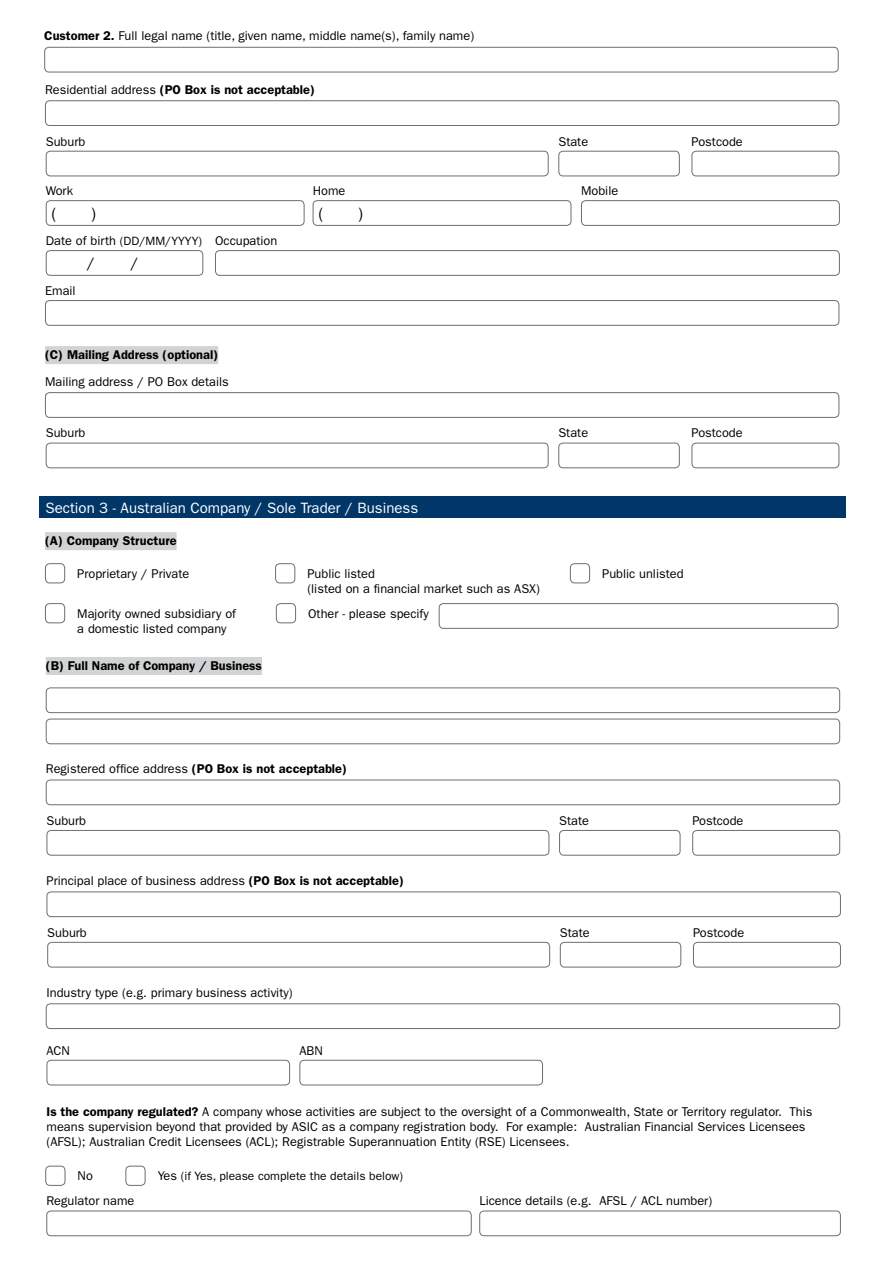
<style>
.page{position:relative;width:893px;height:1263px;background:#fff}
.page>*{position:absolute;margin:0;border:0;box-sizing:border-box;transform-origin:0 0}
.t1{font:16.5px "ITC Franklin Gothic Std";color:#000}
.t2{font:15px "ITC Franklin Gothic Std";color:#fff}
.t3{font:15px "ITC Franklin Gothic Std";color:#000}
.t4{font:12.75px/15px "ITC Franklin Gothic Std";color:#000}
.t5{font:600 12.75px "ITC Franklin Gothic Std";color:#000}
.t6{font:12px "ITC Franklin Gothic Std";color:#000}
.s1{font-weight:600}
.s2{font-weight:400}
.s3{font-size:12.75px}
</style>
<div class="page">
<div style="left:40px;top:497px;width:806px;height:21px;background:#003768"></div>
<div style="left:44px;top:47px;width:794px;height:25px;border:1px solid #6d6e71;border-radius:4px"></div>
<div style="left:45px;top:100px;width:794px;height:26px;border:1px solid #6d6e71;border-radius:4px"></div>
<div style="left:46px;top:151px;width:503px;height:25px;border:1px solid #6d6e71;border-radius:4px"></div>
<div style="left:558px;top:151px;width:122px;height:25px;border:1px solid #6d6e71;border-radius:4px"></div>
<div style="left:692px;top:151px;width:147px;height:25px;border:1px solid #6d6e71;border-radius:4px"></div>
<div style="left:46px;top:200px;width:258px;height:26px;border:1px solid #6d6e71;border-radius:4px"></div>
<div style="left:313px;top:200px;width:258px;height:26px;border:1px solid #6d6e71;border-radius:4px"></div>
<div style="left:581px;top:200px;width:259px;height:26px;border:1px solid #6d6e71;border-radius:4px"></div>
<div style="left:46px;top:250px;width:157px;height:26px;border:1px solid #6d6e71;border-radius:4px"></div>
<div style="left:215px;top:250px;width:625px;height:26px;border:1px solid #6d6e71;border-radius:4px"></div>
<div style="left:45px;top:300px;width:794px;height:26px;border:1px solid #6d6e71;border-radius:4px"></div>
<div style="left:45px;top:346px;width:173px;height:18px;background:#d1d3d4"></div>
<div style="left:45px;top:392px;width:794px;height:26px;border:1px solid #6d6e71;border-radius:4px"></div>
<div style="left:46px;top:443px;width:502px;height:25px;border:1px solid #6d6e71;border-radius:4px"></div>
<div style="left:558px;top:443px;width:122px;height:25px;border:1px solid #6d6e71;border-radius:4px"></div>
<div style="left:692px;top:443px;width:147px;height:25px;border:1px solid #6d6e71;border-radius:4px"></div>
<div style="left:45px;top:532px;width:132px;height:18px;background:#d1d3d4"></div>
<div style="left:45px;top:563px;width:20px;height:20px;border:1px solid #6d6e71;border-radius:4px"></div>
<div style="left:275px;top:563px;width:20px;height:20px;border:1px solid #6d6e71;border-radius:4px"></div>
<div style="left:570px;top:563px;width:20px;height:20px;border:1px solid #6d6e71;border-radius:4px"></div>
<div style="left:45px;top:603px;width:20px;height:20px;border:1px solid #6d6e71;border-radius:4px"></div>
<div style="left:276px;top:603px;width:20px;height:20px;border:1px solid #6d6e71;border-radius:4px"></div>
<div style="left:439px;top:603px;width:399px;height:26px;border:1px solid #6d6e71;border-radius:4px"></div>
<div style="left:46px;top:657px;width:216px;height:18px;background:#d1d3d4"></div>
<div style="left:46px;top:780px;width:794px;height:25px;border:1px solid #6d6e71;border-radius:4px"></div>
<div style="left:47px;top:830px;width:502px;height:25px;border:1px solid #6d6e71;border-radius:4px"></div>
<div style="left:559px;top:830px;width:121px;height:25px;border:1px solid #6d6e71;border-radius:4px"></div>
<div style="left:692px;top:830px;width:148px;height:25px;border:1px solid #6d6e71;border-radius:4px"></div>
<div style="left:47px;top:891px;width:794px;height:26px;border:1px solid #6d6e71;border-radius:4px"></div>
<div style="left:47px;top:942px;width:503px;height:25px;border:1px solid #6d6e71;border-radius:4px"></div>
<div style="left:560px;top:942px;width:121px;height:25px;border:1px solid #6d6e71;border-radius:4px"></div>
<div style="left:693px;top:942px;width:148px;height:25px;border:1px solid #6d6e71;border-radius:4px"></div>
<div style="left:46px;top:1003px;width:794px;height:26px;border:1px solid #6d6e71;border-radius:4px"></div>
<div style="left:47px;top:1060px;width:243px;height:25px;border:1px solid #6d6e71;border-radius:4px"></div>
<div style="left:299px;top:1060px;width:244px;height:25px;border:1px solid #6d6e71;border-radius:4px"></div>
<div style="left:46px;top:687px;width:794px;height:26px;border:1px solid #6d6e71;border-radius:4px"></div>
<div style="left:46px;top:719px;width:794px;height:25px;border:1px solid #6d6e71;border-radius:4px"></div>
<div style="left:46px;top:1210px;width:426px;height:26px;border:1px solid #6d6e71;border-radius:4px"></div>
<div style="left:479px;top:1210px;width:362px;height:26px;border:1px solid #6d6e71;border-radius:4px"></div>
<div style="left:45px;top:1166px;width:20px;height:20px;border:1px solid #6d6e71;border-radius:4px"></div>
<div style="left:125px;top:1166px;width:20px;height:20px;border:1px solid #6d6e71;border-radius:4px"></div>
<p class="t4" style="left:44px;top:28px;width:431px"><span class="s1">Customer 2.</span> Full legal name (title, given name, middle name(s), family name)</p>
<p class="t5" style="left:45px;top:82px;width:271px"><span class="s2">Residential address</span> (PO Box is not acceptable)</p>
<p class="t4" style="left:46px;top:134px;width:41px">Suburb</p>
<p class="t4" style="left:558px;top:134px;width:31px">State</p>
<p class="t4" style="left:692px;top:134px;width:53px">Postcode</p>
<p class="t4" style="left:46px;top:183px;width:29px">Work</p>
<p class="t1" style="left:52px;top:204px;width:6px">(</p>
<p class="t1" style="left:91px;top:204px;width:6px">)</p>
<p class="t6" style="left:46px;top:234px;width:158px"><span class="s3">Date of birth</span> (DD/MM/YYYY)</p>
<p class="t3" style="left:87px;top:254px;width:9px">/</p>
<p class="t3" style="left:131px;top:254px;width:9px">/</p>
<p class="t4" style="left:45px;top:283px;width:32px">Email</p>
<p class="t4" style="left:215px;top:233px;width:64px">Occupation</p>
<p class="t5" style="left:45px;top:347px;width:175px">(C) Mailing Address (optional)</p>
<p class="t4" style="left:45px;top:374px;width:185px">Mailing address / PO Box details</p>
<p class="t4" style="left:313px;top:183px;width:34px">Home</p>
<p class="t1" style="left:318px;top:204px;width:6px">(</p>
<p class="t1" style="left:358px;top:204px;width:6px">)</p>
<p class="t4" style="left:581px;top:183px;width:39px">Mobile</p>
<p class="t4" style="left:46px;top:426px;width:41px">Suburb</p>
<p class="t4" style="left:558px;top:426px;width:31px">State</p>
<p class="t4" style="left:692px;top:426px;width:53px">Postcode</p>
<p class="t2" style="left:46px;top:499px;width:374px">Section 3 - Australian Company / Sole Trader / Business</p>
<p class="t5" style="left:45px;top:533px;width:133px">(A) Company Structure</p>
<p class="t4" style="left:77px;top:566px;width:114px">Proprietary / Private</p>
<p class="t4" style="left:307px;top:566px;width:234px">Public listed<br>(listed on a financial market such as ASX)</p>
<p class="t4" style="left:602px;top:566px;width:83px">Public unlisted</p>
<p class="t4" style="left:77px;top:606px;width:160px">Majority owned subsidiary of a domestic listed company</p>
<p class="t4" style="left:308px;top:606px;width:122px">Other - please specify</p>
<p class="t5" style="left:46px;top:658px;width:218px">(B) Full Name of Company / Business</p>
<p class="t4" style="left:46px;top:761px;width:303px">Registered office address <span class="s1">(PO Box is not acceptable)</span></p>
<p class="t4" style="left:47px;top:813px;width:41px">Suburb</p>
<p class="t4" style="left:559px;top:813px;width:31px">State</p>
<p class="t4" style="left:692px;top:813px;width:53px">Postcode</p>
<p class="t4" style="left:47px;top:873px;width:359px">Principal place of business address <span class="s1">(PO Box is not acceptable)</span></p>
<p class="t4" style="left:47px;top:925px;width:41px">Suburb</p>
<p class="t4" style="left:560px;top:925px;width:31px">State</p>
<p class="t4" style="left:693px;top:925px;width:53px">Postcode</p>
<p class="t4" style="left:47px;top:985px;width:248px">Industry type (e.g. primary business activity)</p>
<p class="t4" style="left:47px;top:1043px;width:25px">ACN</p>
<p class="t4" style="left:299px;top:1043px;width:25px">ABN</p>
<p class="t4" style="left:47px;top:1104px;width:767px"><span class="s1">Is the company regulated?</span> A company whose activities are subject to the oversight of a Commonwealth, State or Territory regulator. This means supervision beyond that provided by ASIC as a company registration body. For example: Australian Financial Services Licensees (AFSL); Australian Credit Licensees (ACL); Registrable Superannuation Entity (RSE) Licensees.</p>
<p class="t4" style="left:78px;top:1169px;width:17px">No</p>
<p class="t6" style="left:158px;top:1169px;width:247px"><span class="s3">Yes</span> (if Yes, please complete the details below)</p>
<p class="t4" style="left:46px;top:1193px;width:89px">Regulator name</p>
<p class="t4" style="left:479px;top:1193px;width:234px">Licence details (e.g. AFSL / ACL number)</p>
</div>
